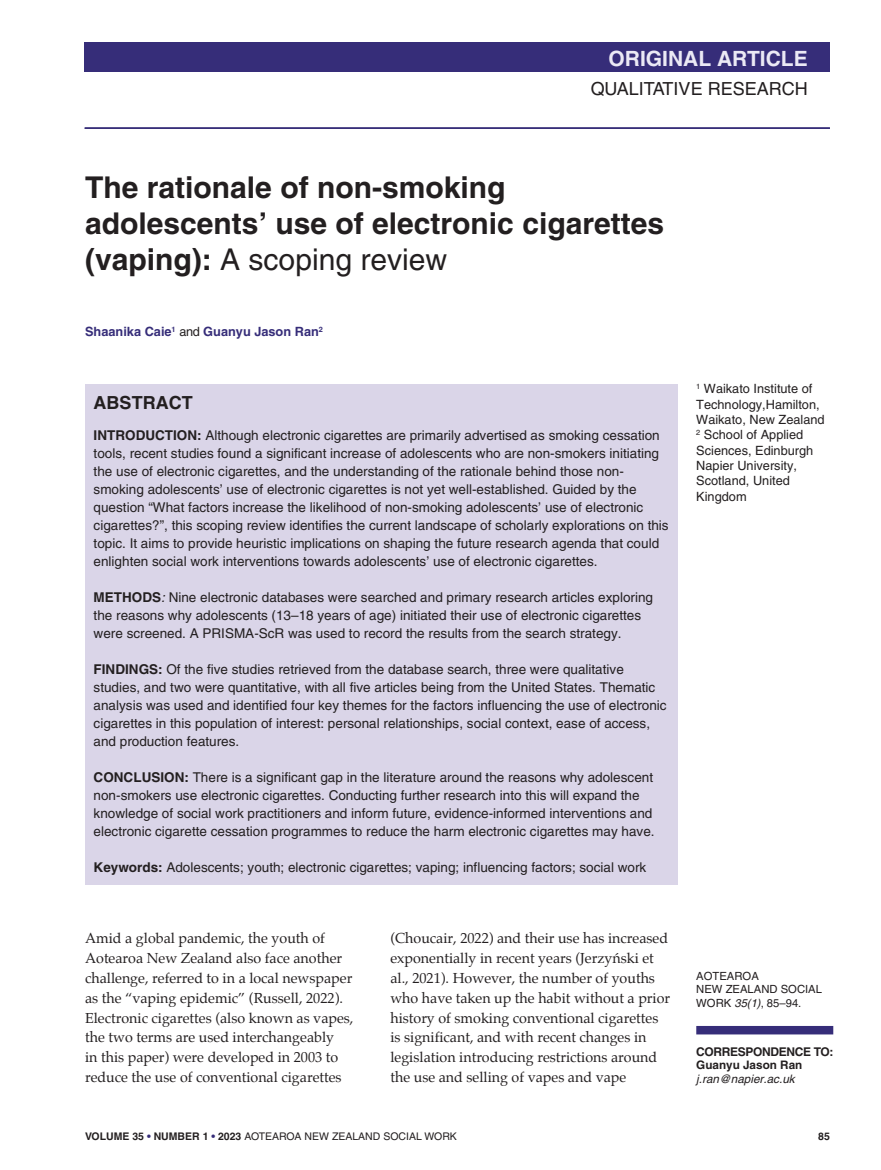
<style>
.page{position:relative;width:881px;height:1170px;background:#fff}
.page>*{position:absolute;margin:0;border:0;box-sizing:border-box;transform-origin:0 0}
.t1{font:700 30px/36px "Helvetica";color:#231f20}
.t2{font:700 21px "Helvetica";color:#ebe9f5}
.t3{font:18px "Helvetica";color:#231f20}
.t4{font:700 18px "Helvetica";color:#231f20}
.t5{font:14.25px/20px "Palatino";color:#231f20}
.t6{font:13.5px/18px "Helvetica";color:#231f20}
.t7{font:12.75px/15.3px "Helvetica";color:#231f20}
.t8{font:700 12.75px "Helvetica";color:#362d79}
.t9{font:700 12px "Helvetica";letter-spacing:-.03em;color:#231f20}
.t10{font:italic 11.7px "Helvetica";color:#231f20}
.t11{font:700 11.7px "Helvetica";color:#231f20}
.t12{font:11.25px/13.5px "Helvetica";color:#231f20}
.t13{font:10.5px "Helvetica";color:#231f20}
.t14{font:700 10.5px "Helvetica";color:#231f20}
.s1{font-weight:400}
.s2{font-weight:400;color:#231f20}
.s3{font-weight:700}
.s4{font-style:italic}
.s5{font-weight:700;color:#362d79}
</style>
<div class="page">
<div style="left:85px;top:43px;width:744px;height:29px;background:#362d79"></div>
<hr style="left:85px;top:127px;width:744px;height:2px;background:#362d79">
<div style="left:696px;top:1025px;width:136px;height:9px;background:#362d79"></div>
<div style="left:85px;top:383px;width:592px;height:501px;background:#dad5e8"></div>
<h2 class="t2" style="left:608px;top:50px;width:201px">ORIGINAL ARTICLE</h2>
<h3 class="t3" style="left:590px;top:82px;width:218px">QUALITATIVE RESEARCH</h3>
<h1 class="t1" style="left:85px;top:172px;width:580px">The rationale of non-smoking adolescents’ use of electronic cigarettes (vaping): <span class="s1">A scoping review</span></h1>
<p class="t8" style="left:85px;top:326px;width:239px">Shaanika Caie<sup>1</sup> <span class="s2">and</span> Guanyu Jason Ran<sup>2</sup></p>
<h3 class="t4" style="left:94px;top:396px;width:100px">ABSTRACT</h3>
<p class="t6" style="left:94px;top:428px;width:576px"><span class="s3">INTRODUCTION:</span> Although electronic cigarettes are primarily advertised as smoking cessation tools, recent studies found a significant increase of adolescents who are non-smokers initiating the use of electronic cigarettes, and the understanding of the rationale behind those non&shy;smoking adolescents’ use of electronic cigarettes is not yet well-established. Guided by the question “What factors increase the likelihood of non-smoking adolescents’ use of electronic cigarettes?”, this scoping review identifies the current landscape of scholarly explorations on this topic. It aims to provide heuristic implications on shaping the future research agenda that could enlighten social work interventions towards adolescents’ use of electronic cigarettes.</p>
<p class="t6" style="left:94px;top:590px;width:560px"><span class="s3">METHODS</span><span class="s4">:</span> Nine electronic databases were searched and primary research articles exploring the reasons why adolescents (13–18 years of age) initiated their use of electronic cigarettes were screened. A PRISMA-ScR was used to record the results from the search strategy.</p>
<p class="t6" style="left:94px;top:662px;width:574px"><span class="s3">FINDINGS:</span> Of the five studies retrieved from the database search, three were qualitative studies, and two were quantitative, with all five articles being from the United States. Thematic analysis was used and identified four key themes for the factors influencing the use of electronic cigarettes in this population of interest: personal relationships, social context, ease of access, and production features.</p>
<p class="t6" style="left:94px;top:770px;width:562px"><span class="s3">CONCLUSION:</span> There is a significant gap in the literature around the reasons why adolescent non-smokers use electronic cigarettes. Conducting further research into this will expand the knowledge of social work practitioners and inform future, evidence-informed interventions and electronic cigarette cessation programmes to reduce the harm electronic cigarettes may have.</p>
<p class="t6" style="left:94px;top:860px;width:554px"><span class="s3">Keywords:</span> Adolescents; youth; electronic cigarettes; vaping; influencing factors; social work</p>
<p class="t5" style="left:85px;top:928px;width:270px">Amid a global pandemic, the youth of Aotearoa New Zealand also face another challenge, referred to in a local newspaper as the “vaping epidemic” (Russell, 2022).<br>Electronic cigarettes (also known as vapes, the two terms are used interchangeably<br>in this paper) were developed in 2003 to reduce the use of conventional cigarettes</p>
<p class="t5" style="left:390px;top:928px;width:281px">(Choucair, 2022) and their use has increased exponentially in recent years (Jerzyński et al., 2021). However, the number of youths who have taken up the habit without a prior history of smoking conventional cigarettes is significant, and with recent changes in legislation introducing restrictions around the use and selling of vapes and vape</p>
<p class="t13" style="left:85px;top:1132px;width:373px"><span class="s3">VOLUME 35</span> <span class="s5">•</span> <span class="s3">NUMBER 1</span> <span class="s5">•</span> <span class="s3">2023</span> AOTEAROA NEW ZEALAND SOCIAL WORK</p>
<p class="t7" style="left:696px;top:382px;width:130px"><sup>1</sup> Waikato Institute of<br>Technology,Hamilton,<br>Waikato, New Zealand<br><sup>2</sup> School of Applied<br>Sciences, Edinburgh<br>Napier University,<br>Scotland, United<br>Kingdom</p>
<p class="t12" style="left:696px;top:970px;width:127px">AOTEAROA<br>NEW ZEALAND SOCIAL<br>WORK <span class="s4">35(1)</span>, 85–94.</p>
<p class="t9" style="left:696px;top:1046px;width:139px">CORRESPONDENCE TO:</p>
<p class="t11" style="left:696px;top:1060px;width:107px">Guanyu Jason Ran</p>
<p class="t10" style="left:696px;top:1074px;width:100px">j.ran@napier.ac.uk</p>
<p class="t14" style="left:817px;top:1132px;width:13px">85</p>
</div>
